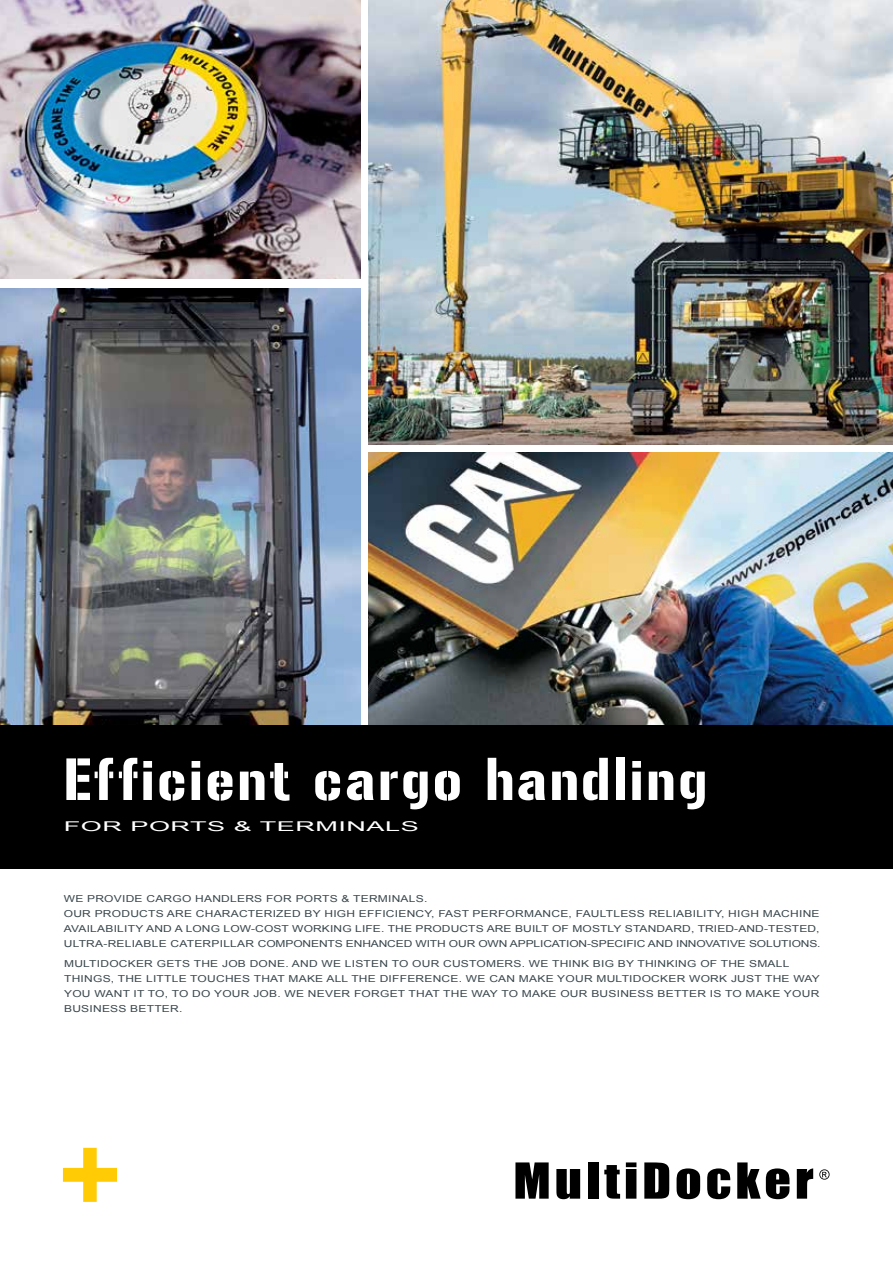
<style>
.page{position:relative;width:893px;height:1263px;background:#fff}
.page>*{position:absolute;margin:0;border:0;box-sizing:border-box;transform-origin:0 0}
.t1{font:700 108px "Arial";color:#ffcb05}
.t2{font:52.5px "Gunplay";letter-spacing:.05em;color:#fff}
.t3{font:13.5px "Arial";letter-spacing:.02em;color:#fff;scale:2 1}
.t4{font:9.6px/15px "Arial";letter-spacing:.02em;color:#3a474d;scale:1.25 1}
</style>
<div class="page">
<img style="left:0;top:289px;width:360px;height:436px">
<img style="left:0;top:0;width:360px;height:279px">
<img style="left:369px;top:453px;width:524px;height:272px">
<img style="left:369px;top:0;width:524px;height:444px">
<div style="left:0;top:725px;width:893px;height:143px;background:#000"></div>
<svg style="left:819px;top:1169px;width:10px;height:10px"></svg>
<svg style="left:515px;top:1162px;width:34px;height:37px"></svg>
<svg style="left:556px;top:1169px;width:24px;height:30px"></svg>
<div style="left:588px;top:1162px;width:10px;height:37px;background:#000"></div>
<svg style="left:604px;top:1165px;width:16px;height:34px"></svg>
<svg style="left:626px;top:1162px;width:10px;height:37px"></svg>
<svg style="left:644px;top:1162px;width:25px;height:37px"></svg>
<svg style="left:677px;top:1168px;width:23px;height:31px"></svg>
<svg style="left:707px;top:1168px;width:23px;height:31px"></svg>
<svg style="left:737px;top:1162px;width:52px;height:37px"></svg>
<svg style="left:797px;top:1168px;width:16px;height:31px"></svg>
<h2 class="t2" style="left:64px;top:749px;width:645px">Efficient cargo handling</h2>
<h3 class="t3" style="left:64px;top:817px;width:179px">FOR PORTS &amp; TERMINALS</h3>
<p class="t4" style="left:64px;top:891px;width:607px">WE PROVIDE CARGO HANDLERS FOR PORTS &amp; TERMINALS.<br>OUR PRODUCTS ARE CHARACTERIZED BY HIGH EFFICIENCY, FAST PERFORMANCE, FAULTLESS RELIABILITY, HIGH MACHINE AVAILABILITY AND A LONG LOW-COST WORKING LIFE. THE PRODUCTS ARE BUILT OF MOSTLY STANDARD, TRIED-AND-TESTED, ULTRA-RELIABLE CATERPILLAR COMPONENTS ENHANCED WITH OUR OWN APPLICATION-SPECIFIC AND INNOVATIVE SOLUTIONS.</p>
<p class="t4" style="left:64px;top:956px;width:606px">MULTIDOCKER GETS THE JOB DONE. AND WE LISTEN TO OUR CUSTOMERS. WE THINK BIG BY THINKING OF THE SMALL THINGS, THE LITTLE TOUCHES THAT MAKE ALL THE DIFFERENCE. WE CAN MAKE YOUR MULTIDOCKER WORK JUST THE WAY YOU WANT IT TO, TO DO YOUR JOB. WE NEVER FORGET THAT THE WAY TO MAKE OUR BUSINESS BETTER IS TO MAKE YOUR BUSINESS BETTER.</p>
<h1 class="t1" style="left:58px;top:1103px;width:65px">+</h1>
</div>
